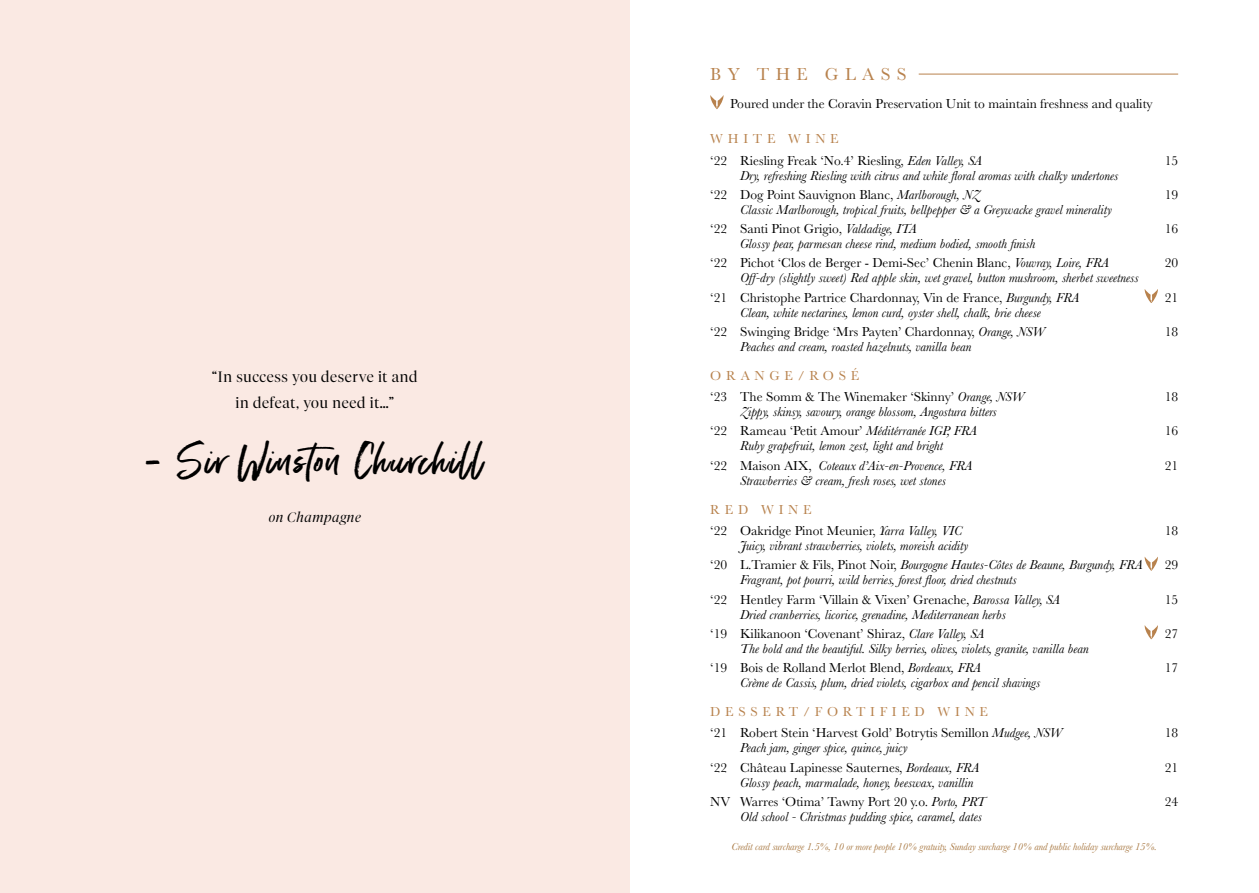
<style>
.page{position:relative;width:1259px;height:893px;background:#fff}
.page>*{position:absolute;margin:0;border:0;box-sizing:border-box;transform-origin:0 0}
.t1{font:41.85px "Moonstone";letter-spacing:.04em;color:#000}
.t2{font:18px "Baskerville";letter-spacing:.35em;color:#b8824d}
.t3{font:300 15px/25.5px "Tiempos Fine";letter-spacing:.04em;color:#000;text-align:center}
.t4{font:italic 300 13.65px "Tiempos Fine";letter-spacing:.04em;color:#000}
.t5{font:italic 13.5px/19.2px "Baskerville";color:#000}
.t6{font:13.5px/21.5px "Baskerville";color:#000}
.t7{font:italic 10.5px "Baskerville";letter-spacing:-.01em;color:#a7763f}
.s1{color:#b8824d}
.s2{font-style:italic}
.s3{font-style:normal}
</style>
<div class="page">
<div style="left:0;top:0;width:629px;height:893px;background:#fae9e3"></div>
<svg style="left:710px;top:95px;width:14px;height:15px"></svg>
<svg style="left:1144px;top:289px;width:14px;height:14px"></svg>
<svg style="left:1144px;top:557px;width:14px;height:14px"></svg>
<svg style="left:1144px;top:625px;width:14px;height:15px"></svg>
<hr style="left:918px;top:74px;width:260px;height:1px;background:#b8824d">
<p class="t3" style="left:212px;top:364px;width:207px">“In success you deserve it and in defeat, you need it…”</p>
<h1 class="t1" style="left:146px;top:434px;width:339px">- Sir Winston Churchill</h1>
<p class="t4" style="left:269px;top:509px;width:94px">on Champagne</p>
<h2 class="t2" style="left:710px;top:63px;width:198px">BY THE GLASS</h2>
<p class="t6" style="left:730px;top:93px;width:424px">Poured under the Coravin Preservation Unit to maintain freshness and quality</p>
<p class="t6" style="left:710px;top:128px;width:273px"><span class="s1">WHITE WINE<br></span>‘22 Riesling Freak ‘No.4’ Riesling, <span class="s2">Eden Valley, SA</span></p>
<p class="t5" style="left:710px;top:166px;width:410px;text-indent:30px">Dry, refreshing Riesling with citrus and white floral aromas with chalky undertones <span class="s3">‘22 Dog Point Sauvignon Blanc,</span> Marlborough, NZ</p>
<p class="t5" style="left:710px;top:200px;width:403px;text-indent:30px">Classic Marlborough, tropical fruits, bellpepper &amp; a Greywacke gravel minerality <span class="s3">‘22 Santi Pinot Grigio,</span> Valdadige, ITA</p>
<p class="t5" style="left:710px;top:234px;width:400px;text-indent:30px">Glossy pear, parmesan cheese rind, medium bodied, smooth finish<br><span class="s3">‘22 Pichot ‘Clos de Berger - Demi-Sec’ Chenin Blanc,</span> Vouvray, Loire, FRA</p>
<p class="t5" style="left:710px;top:268px;width:430px;text-indent:30px">Off-dry (slightly sweet) Red apple skin, wet gravel, button mushroom, sherbet sweetness <span class="s3">‘21 Christophe Partrice Chardonnay, Vin de France,</span> Burgundy, FRA</p>
<p class="t5" style="left:710px;top:303px;width:336px;text-indent:30px">Clean, white nectarines, lemon curd, oyster shell, chalk, brie cheese <span class="s3">‘22 Swinging Bridge ‘Mrs Payten’ Chardonnay,</span> Orange, NSW</p>
<p class="t5" style="left:740px;top:337px;width:233px">Peaches and cream, roasted hazelnuts, vanilla bean</p>
<p class="t6" style="left:710px;top:365px;width:316px"><span class="s1">ORANGE/ROSÉ<br></span>‘23 The Somm &amp; The Winemaker ‘Skinny’ <span class="s2">Orange, NSW</span></p>
<p class="t5" style="left:710px;top:402px;width:288px;text-indent:30px">Zippy, skinsy, savoury, orange blossom, Angostura bitters <span class="s3">‘22 Rameau ‘Petit Amour’</span> Méditérranée IGP, FRA</p>
<p class="t5" style="left:710px;top:436px;width:264px;text-align:center">Ruby grapefruit, lemon zest, light and bright<br><span class="s3">‘22 Maison AIX,</span> Coteaux d’Aix-en-Provence, FRA</p>
<p class="t5" style="left:740px;top:471px;width:207px">Strawberries &amp; cream, fresh roses, wet stones</p>
<p class="t6" style="left:710px;top:499px;width:253px"><span class="s1">RED WINE<br></span>‘22 Oakridge Pinot Meunier, <span class="s2">Yarra Valley, VIC</span></p>
<p class="t5" style="left:710px;top:536px;width:434px;text-indent:30px">Juicy, vibrant strawberries, violets, moreish acidity<br><span class="s3">‘20 L.Tramier &amp; Fils, Pinot Noir,</span> Bourgogne Hautes-Côtes de Beaune, Burgundy, FRA</p>
<p class="t5" style="left:710px;top:570px;width:351px;text-indent:30px">Fragrant, pot pourri, wild berries, forest floor, dried chestnuts<br><span class="s3">‘22 Hentley Farm ‘Villain &amp; Vixen’ Grenache,</span> Barossa Valley, SA</p>
<p class="t5" style="left:710px;top:605px;width:297px;text-indent:30px">Dried cranberries, licorice, grenadine, Mediterranean herbs <span class="s3">‘19 Kilikanoon ‘Covenant’ Shiraz,</span> Clare Valley, SA</p>
<p class="t5" style="left:710px;top:639px;width:380px;text-indent:30px">The bold and the beautiful. Silky berries, olives, violets, granite, vanilla bean <span class="s3">‘19 Bois de Rolland Merlot Blend,</span> Bordeaux, FRA</p>
<p class="t5" style="left:740px;top:673px;width:302px">Crème de Cassis, plum, dried violets, cigarbox and pencil shavings</p>
<p class="t6" style="left:710px;top:701px;width:353px"><span class="s1">DESSERT/FORTIFIED WINE<br></span>‘21 Robert Stein ‘Harvest Gold’ Botrytis Semillon <span class="s2">Mudgee, NSW</span></p>
<p class="t5" style="left:710px;top:738px;width:271px;text-indent:30px">Peach jam, ginger spice, quince, juicy<br><span class="s3">‘22 Château Lapinesse Sauternes,</span> Bordeaux, FRA</p>
<p class="t5" style="left:710px;top:773px;width:277px;text-indent:30px">Glossy peach, marmalade, honey, beeswax, vanillin<br><span class="s3">NV Warres ‘Otima’ Tawny Port 20 y.o.</span> Porto, PRT</p>
<p class="t5" style="left:740px;top:807px;width:243px">Old school - Christmas pudding spice, caramel, dates</p>
<p class="t7" style="left:731px;top:840px;width:427px">Credit card surcharge 1.5%, 10 or more people 10% gratuity, Sunday surcharge 10% and public holiday surcharge 15%.</p>
<p class="t6" style="left:1164px;top:150px;width:15px">15</p>
<p class="t6" style="left:1164px;top:184px;width:15px">19</p>
<p class="t6" style="left:1164px;top:218px;width:15px">16</p>
<p class="t6" style="left:1164px;top:252px;width:15px">20</p>
<p class="t6" style="left:1164px;top:287px;width:15px">21</p>
<p class="t6" style="left:1164px;top:321px;width:15px">18</p>
<p class="t6" style="left:1164px;top:386px;width:15px">18</p>
<p class="t6" style="left:1164px;top:420px;width:15px">16</p>
<p class="t6" style="left:1164px;top:455px;width:15px">21</p>
<p class="t6" style="left:1164px;top:520px;width:15px">18</p>
<p class="t6" style="left:1164px;top:554px;width:15px">29</p>
<p class="t6" style="left:1164px;top:589px;width:15px">15</p>
<p class="t6" style="left:1164px;top:623px;width:15px">27</p>
<p class="t6" style="left:1164px;top:657px;width:15px">17</p>
<p class="t6" style="left:1164px;top:722px;width:15px">18</p>
<p class="t6" style="left:1164px;top:757px;width:15px">21</p>
<p class="t6" style="left:1164px;top:791px;width:15px">24</p>
</div>
